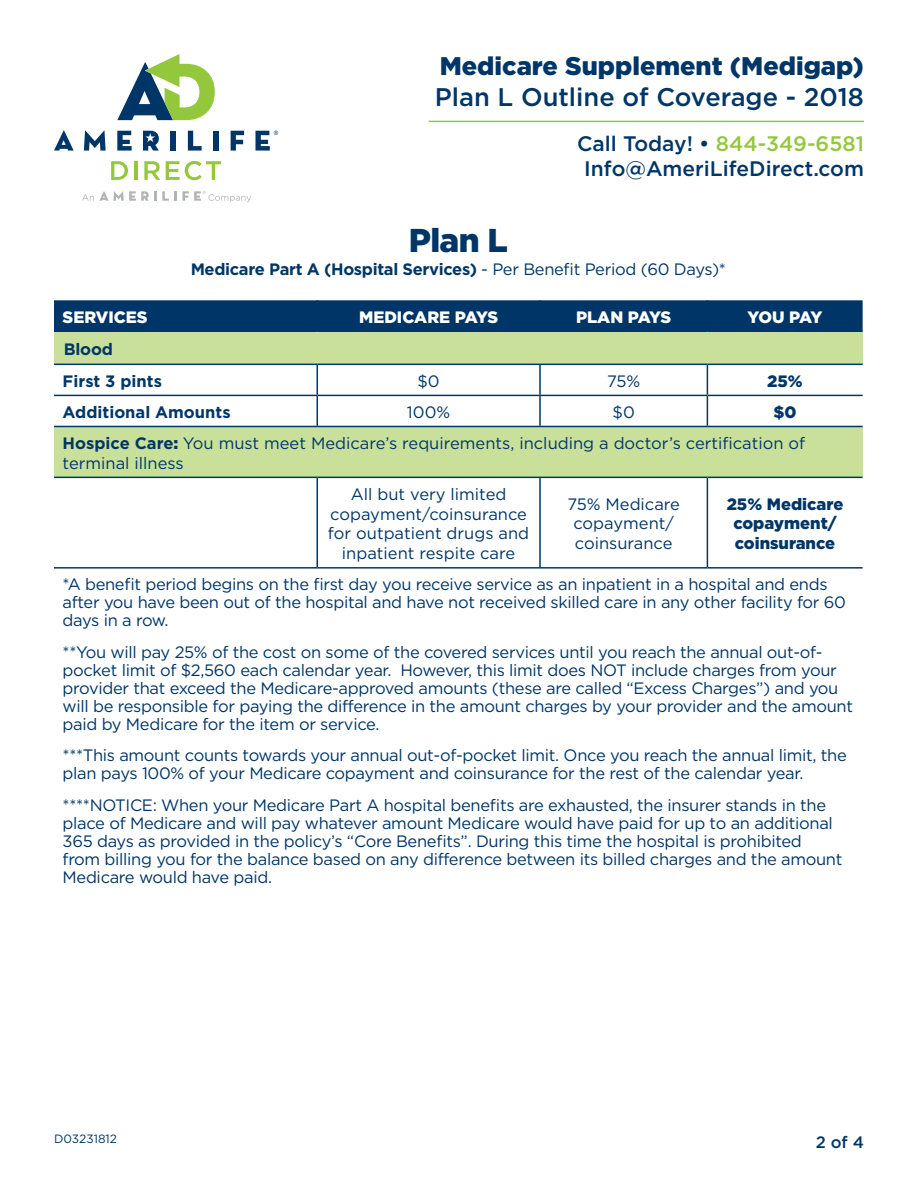
<style>
.page{position:relative;width:918px;height:1188px;background:#fff}
.page>*{position:absolute;margin:0;border:0;box-sizing:border-box;transform-origin:0 0}
.t1{font:900 33px "Gotham";color:#003667}
.t2{font:900 25.5px "Gotham";color:#003667}
.t3{font:500 25.5px "Gotham";color:#003667}
.t4{font:500 21px/25.2px "Gotham";color:#003667;text-align:center}
.t5{font:16.5px/18px "Gotham";letter-spacing:-.02em;color:#003667}
.t6{font:16.5px/19.8px "Gotham";color:#003667;text-align:center}
.t7{font:700 16.5px/32.1px "Gotham";letter-spacing:-.01em;color:#003667}
.t8{font:900 16.5px/19.8px "Gotham";color:#003667;text-align:center}
.t9{font:900 16.5px "Gotham";color:#fff}
.t10{font:500 16.5px "Gotham";color:#003667}
.t11{font:12px "Gotham";color:#003667}
.s1{color:#94c83c}
.s2{font-weight:400}
.s3{font-weight:900}
.s4{font-weight:700}
</style>
<div class="page">
<svg style="left:54px;top:130px;width:20px;height:21px"></svg>
<svg style="left:84px;top:130px;width:22px;height:21px"></svg>
<svg style="left:117px;top:131px;width:15px;height:20px"></svg>
<svg style="left:143px;top:131px;width:16px;height:20px"></svg>
<div style="left:170px;top:131px;width:6px;height:20px;background:#003667"></div>
<svg style="left:188px;top:131px;width:14px;height:20px"></svg>
<div style="left:213px;top:131px;width:5px;height:20px;background:#003667"></div>
<svg style="left:231px;top:131px;width:13px;height:20px"></svg>
<svg style="left:255px;top:131px;width:23px;height:20px"></svg>
<svg style="left:117px;top:54px;width:98px;height:66px"></svg>
<svg style="left:111px;top:161px;width:17px;height:19px"></svg>
<hr style="left:134px;top:161px;width:3px;height:19px;background:#94c83c">
<svg style="left:144px;top:161px;width:16px;height:19px"></svg>
<svg style="left:166px;top:161px;width:55px;height:19px"></svg>
<svg style="left:82px;top:191px;width:169px;height:11px"></svg>
<hr style="left:429px;top:121px;width:435px;height:1px;background:#94c83c">
<div style="left:54px;top:300px;width:809px;height:30px;background:#003667"></div>
<div style="left:54px;top:331px;width:809px;height:33px;background:#c8e09a"></div>
<div style="left:54px;top:426px;width:809px;height:51px;background:#c8e09a"></div>
<hr style="left:539px;top:300px;width:2px;height:30px;background:#003667">
<hr style="left:707px;top:300px;width:1px;height:30px;background:#003667">
<hr style="left:539px;top:478px;width:2px;height:89px;background:#003667">
<hr style="left:707px;top:478px;width:1px;height:89px;background:#003667">
<hr style="left:316px;top:300px;width:2px;height:30px;background:#003667">
<hr style="left:316px;top:478px;width:2px;height:89px;background:#003667">
<hr style="left:54px;top:477px;width:263px;height:1px;background:#003667">
<hr style="left:317px;top:477px;width:223px;height:1px;background:#003667">
<hr style="left:540px;top:477px;width:167px;height:1px;background:#003667">
<hr style="left:707px;top:477px;width:156px;height:1px;background:#003667">
<hr style="left:54px;top:330px;width:263px;height:2px;background:#003667">
<hr style="left:317px;top:330px;width:223px;height:2px;background:#003667">
<hr style="left:540px;top:330px;width:167px;height:2px;background:#003667">
<hr style="left:707px;top:330px;width:156px;height:2px;background:#003667">
<hr style="left:316px;top:365px;width:2px;height:30px;background:#003667">
<hr style="left:539px;top:365px;width:2px;height:30px;background:#003667">
<hr style="left:317px;top:395px;width:223px;height:1px;background:#003667">
<hr style="left:316px;top:396px;width:2px;height:30px;background:#003667">
<hr style="left:540px;top:395px;width:167px;height:1px;background:#003667">
<hr style="left:539px;top:396px;width:2px;height:30px;background:#003667">
<hr style="left:317px;top:426px;width:223px;height:1px;background:#003667">
<hr style="left:540px;top:426px;width:167px;height:1px;background:#003667">
<hr style="left:54px;top:364px;width:263px;height:1px;background:#003667">
<hr style="left:317px;top:364px;width:223px;height:1px;background:#003667">
<hr style="left:540px;top:364px;width:167px;height:1px;background:#003667">
<hr style="left:707px;top:364px;width:156px;height:1px;background:#003667">
<hr style="left:707px;top:365px;width:1px;height:30px;background:#003667">
<hr style="left:707px;top:395px;width:156px;height:1px;background:#003667">
<hr style="left:707px;top:396px;width:1px;height:30px;background:#003667">
<hr style="left:707px;top:426px;width:156px;height:1px;background:#003667">
<hr style="left:54px;top:395px;width:263px;height:1px;background:#003667">
<hr style="left:54px;top:426px;width:263px;height:1px;background:#003667">
<hr style="left:54px;top:567px;width:263px;height:2px;background:#003667">
<hr style="left:317px;top:567px;width:223px;height:2px;background:#003667">
<hr style="left:540px;top:567px;width:167px;height:2px;background:#003667">
<hr style="left:707px;top:567px;width:156px;height:2px;background:#003667">
<h2 class="t2" style="left:440px;top:51px;width:426px">Medicare Supplement (Medigap)</h2>
<h2 class="t3" style="left:435px;top:81px;width:431px">Plan L Outline of Coverage - 2018</h2>
<p class="t4" style="left:577px;top:131px;width:288px">Call Today! • <span class="s1">844-349-6581<br></span>Info@AmeriLifeDirect.com</p>
<h1 class="t1" style="left:409px;top:221px;width:100px">Plan L</h1>
<p class="t7" style="left:191px;top:253px;width:537px">Medicare Part A (Hospital Services) <span class="s2">- Per Benefit Period (60 Days)*</span></p>
<p class="t9" style="left:63px;top:307px;width:87px">SERVICES</p>
<p class="t9" style="left:359px;top:307px;width:141px">MEDICARE PAYS</p>
<p class="t9" style="left:576px;top:307px;width:97px">PLAN PAYS</p>
<p class="t9" style="left:748px;top:307px;width:76px">YOU PAY</p>
<p class="t7" style="left:63px;top:333px;width:101px">Blood<br>First 3 pints</p>
<p class="t5" style="left:417px;top:372px;width:24px">$0</p>
<p class="t5" style="left:607px;top:372px;width:35px">75%</p>
<p class="t8" style="left:767px;top:371px;width:37px">25%</p>
<p class="t6" style="left:63px;top:396px;width:744px;line-height:31.2px;text-align:left;text-indent:711px"><span class="s3">$0<br></span><span class="s4">Hospice Care</span><span class="s3">:</span> You must meet Medicare’s requirements, including a doctor’s certification of</p>
<p class="t6" style="left:63px;top:453px;width:123px">terminal illness</p>
<p class="t6" style="left:328px;top:484px;width:203px">All but very limited copayment/coinsurance for outpatient drugs and inpatient respite care</p>
<p class="t6" style="left:567px;top:494px;width:114px">75% Medicare copayment/ coinsurance</p>
<p class="t8" style="left:727px;top:493px;width:118px">25% Medicare copayment/ coinsurance</p>
<p class="t5" style="left:63px;top:575px;width:785px">*A benefit period begins on the first day you receive service as an inpatient in a hospital and ends after you have been out of the hospital and have not received skilled care in any other facility for 60 days in a row.</p>
<p class="t5" style="left:63px;top:643px;width:792px">**You will pay 25% of the cost on some of the covered services until you reach the annual out-of&shy;pocket limit of $2,560 each calendar year. However, this limit does NOT include charges from your provider that exceed the Medicare-approved amounts (these are called “Excess Charges”) and you will be responsible for paying the difference in the amount charges by your provider and the amount paid by Medicare for the item or service.</p>
<p class="t5" style="left:63px;top:746px;width:786px">***This amount counts towards your annual out-of-pocket limit. Once you reach the annual limit, the plan pays 100% of your Medicare copayment and coinsurance for the rest of the calendar year.</p>
<p class="t5" style="left:63px;top:796px;width:781px">****NOTICE: When your Medicare Part A hospital benefits are exhausted, the insurer stands in the place of Medicare and will pay whatever amount Medicare would have paid for up to an additional 365 days as provided in the policy’s “Core Benefits”. During this time the hospital is prohibited from billing you for the balance based on any difference between its billed charges and the amount Medicare would have paid.</p>
<p class="t7" style="left:63px;top:396px;width:169px">Additional Amounts</p>
<p class="t5" style="left:407px;top:403px;width:45px">100%</p>
<p class="t5" style="left:613px;top:403px;width:24px">$0</p>
<p class="t11" style="left:54px;top:1131px;width:65px">D03231812</p>
<p class="t10" style="left:816px;top:1132px;width:50px">2 of 4</p>
</div>
